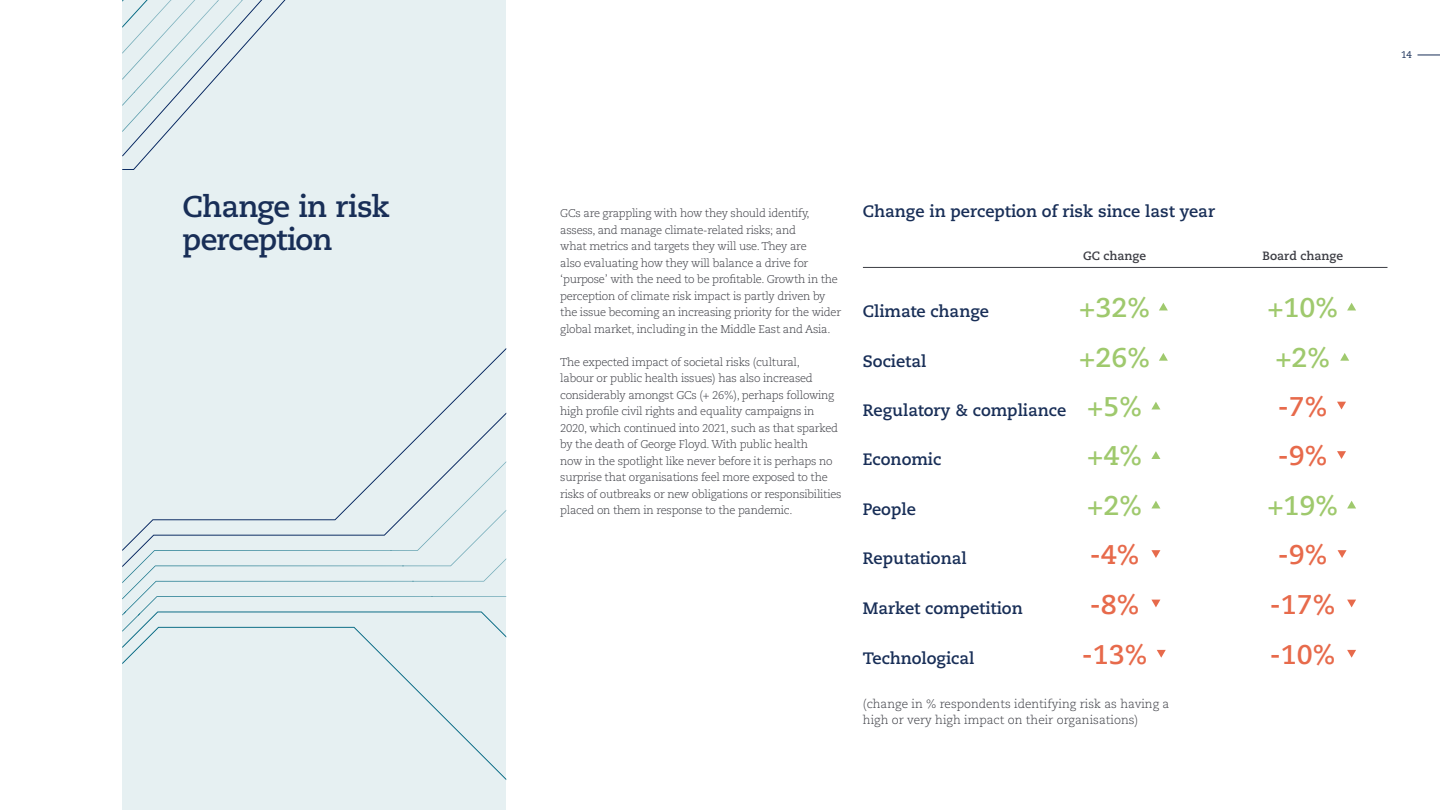
<style>
.page{position:relative;width:1440px;height:810px;background:#fff}
.page>*{position:absolute;margin:0;border:0;box-sizing:border-box;transform-origin:0 0}
.t1{font:700 30px/33px "Caecilia LT Pro 75";letter-spacing:-.03em;color:#182e57}
.t2{font:700 27px/49.5px "Caecilia";color:#9fc96d}
.t3{font:700 27px/49.9px "Caecilia";color:#e76a4b}
.t4{font:700 16.5px "Caecilia";color:#182e57}
.t5{font:300 12px/16.5px "Caecilia";color:#3b3c43}
.t6{font:700 12px "Caecilia";color:#3b3c43}
.t7{font:300 11.25px/16.5px "Caecilia";letter-spacing:-.025em;color:#3b3c43}
.t8{font:9.75px "Caecilia";color:#182e57}
</style>
<div class="page">
<svg style="left:1418px;top:55px;width:22px;height:1px"></svg>
<hr style="left:863px;top:267px;width:525px;height:1px;background:#3b3c43">
<svg style="left:1159px;top:303px;width:9px;height:7px"></svg>
<svg style="left:1159px;top:353px;width:9px;height:8px"></svg>
<svg style="left:1151px;top:402px;width:9px;height:7px"></svg>
<svg style="left:1151px;top:451px;width:9px;height:8px"></svg>
<svg style="left:1151px;top:501px;width:9px;height:7px"></svg>
<svg style="left:1151px;top:550px;width:9px;height:8px"></svg>
<svg style="left:1151px;top:600px;width:9px;height:7px"></svg>
<svg style="left:1157px;top:650px;width:9px;height:8px"></svg>
<svg style="left:1347px;top:303px;width:9px;height:7px"></svg>
<svg style="left:1347px;top:501px;width:9px;height:7px"></svg>
<svg style="left:1338px;top:550px;width:9px;height:8px"></svg>
<svg style="left:1347px;top:600px;width:9px;height:7px"></svg>
<svg style="left:1347px;top:650px;width:9px;height:8px"></svg>
<svg style="left:1340px;top:353px;width:9px;height:8px"></svg>
<svg style="left:1337px;top:402px;width:9px;height:7px"></svg>
<svg style="left:1337px;top:451px;width:9px;height:8px"></svg>
<div style="left:122px;top:0;width:384px;height:810px;background:#e6f0f2"></div>
<svg style="left:393px;top:348px;width:113px;height:113px"></svg>
<svg style="left:122px;top:648px;width:384px;height:132px"></svg>
<svg style="left:122px;top:583px;width:384px;height:65px"></svg>
<svg style="left:122px;top:461px;width:384px;height:122px"></svg>
<svg style="left:122px;top:0;width:163px;height:170px"></svg>
<h1 class="t1" style="left:182px;top:189px;width:209px">Change in risk perception</h1>
<p class="t7" style="left:560px;top:205px;width:282px">GCs are grappling with how they should identify, assess, and manage climate-related risks; and<br>what metrics and targets they will use. They are<br>also evaluating how they will balance a drive for ‘purpose’ with the need to be profitable. Growth in the perception of climate risk impact is partly driven by the issue becoming an increasing priority for the wider global market, including in the Middle East and Asia.</p>
<p class="t7" style="left:560px;top:354px;width:283px">The expected impact of societal risks (cultural,<br>labour or public health issues) has also increased considerably amongst GCs (+ 26%), perhaps following high profile civil rights and equality campaigns in 2020, which continued into 2021, such as that sparked by the death of George Floyd. With public health<br>now in the spotlight like never before it is perhaps no surprise that organisations feel more exposed to the risks of outbreaks or new obligations or responsibilities placed on them in response to the pandemic.</p>
<h3 class="t4" style="left:863px;top:202px;width:354px">Change in perception of risk since last year</h3>
<h3 class="t4" style="left:863px;top:301px;width:128px">Climate change</h3>
<h3 class="t4" style="left:863px;top:351px;width:65px">Societal</h3>
<h3 class="t4" style="left:863px;top:400px;width:205px">Regulatory &amp; compliance</h3>
<h3 class="t4" style="left:863px;top:450px;width:80px">Economic</h3>
<h3 class="t4" style="left:863px;top:499px;width:55px">People</h3>
<h3 class="t4" style="left:863px;top:549px;width:105px">Reputational</h3>
<h3 class="t4" style="left:863px;top:598px;width:161px">Market competition</h3>
<h3 class="t4" style="left:863px;top:648px;width:113px">Technological</h3>
<p class="t6" style="left:1083px;top:249px;width:64px">GC change</p>
<p class="t6" style="left:1263px;top:249px;width:82px">Board change</p>
<h2 class="t2" style="left:1079px;top:283px;width:72px">+32% +26% +5% +4% +2%</h2>
<h2 class="t3" style="left:1082px;top:531px;width:67px">-4% -8% -13%</h2>
<h2 class="t2" style="left:1267px;top:283px;width:72px;line-height:50.2px">+10% +2%</h2>
<h2 class="t3" style="left:1278px;top:382px;width:51px;line-height:49.5px">-7% -9%</h2>
<h2 class="t2" style="left:1267px;top:481px;width:72px">+19%</h2>
<h2 class="t3" style="left:1270px;top:530px;width:67px">-9% -17% -10%</h2>
<p class="t5" style="left:863px;top:695px;width:308px">(change in % respondents identifying risk as having a high or very high impact on their organisations)</p>
<p class="t8" style="left:1401px;top:49px;width:12px">14</p>
</div>
